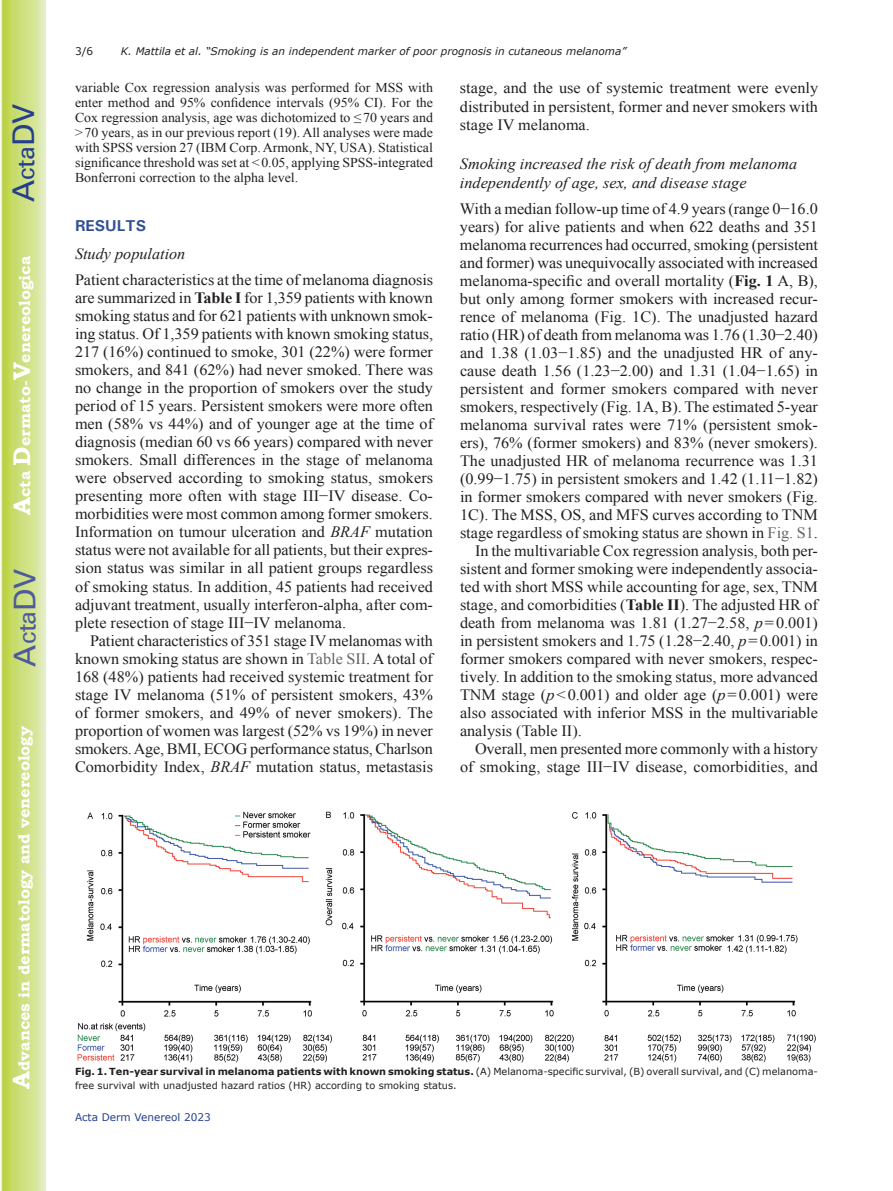
<style>
.page{position:relative;width:893px;height:1191px;background:#fff}
.page>*{position:absolute;margin:0;border:0;box-sizing:border-box;transform-origin:0 0}
.t1{font:30px "Univers";color:#4d5a9e}
.t2{font:30px "Univers";color:#253f8e}
.t3{font:15.75px/18px "Times New Roman";color:#231f20;text-align:justify}
.t4{font:italic 15.75px/18.9px "Times New Roman";color:#231f20}
.t5{font:700 15.75px "Bookman Old Style";color:#fff}
.t6{font:700 15.75px "Univers";color:#324f95}
.t7{font:13.5px/15px "Times New Roman";color:#231f20;text-align:justify}
.t8{font:italic 10.5px "Verdana";color:#231f20}
.t9{font:10.5px "Verdana";color:#253f8e}
.t10{font:10.5px "Verdana";color:#231f20}
.t11{font:9.75px/13.5px "Verdana";color:#231f20}
.s1{font-size:24px}
.s2{font-weight:700}
.s3{font-style:italic}
.s4{color:#636366}
</style>
<div class="page">
<svg style="left:1px;top:0;width:45px;height:1191px;background:#cfe084"></svg>
<img style="left:77px;top:811px;width:739px;height:251px">
<h1 class="t2" style="left:6px;top:202px;width:100px;rotate:-90deg">A<span class="s1">cta</span>DV</h1>
<p class="t5" style="left:15px;top:515px;width:260px;rotate:-90deg"><span class="s1">A</span>cta <span class="s1">D</span>ermato-<span class="s1">V</span>enereologica</p>
<h1 class="t1" style="left:7px;top:666px;width:100px;rotate:-90deg">A<span class="s1">cta</span>DV</h1>
<p class="t5" style="left:15px;top:1088px;width:364px;rotate:-90deg"><span class="s1">A</span>dvances in dermatology and venereology</p>
<p class="t10" style="left:75px;top:44px;width:20px">3/6</p>
<p class="t8" style="left:121px;top:44px;width:507px">K. Mattila et al. “Smoking is an independent marker of poor prognosis in cutaneous melanoma”</p>
<p class="t7" style="left:75px;top:80px;width:360px">variable Cox regression analysis was performed for MSS with enter method and 95% confidence intervals (95% CI). For the Cox regression analysis, age was dichotomized to ≤70 years and &gt;70 years, as in our previous report (19). All analyses were made with SPSS version 27 (IBM Corp. Armonk, NY, USA). Statistical significance threshold was set at &lt;0.05, applying SPSS-integrated Bonferroni correction to the alpha level.</p>
<p class="t6" style="left:75px;top:216px;width:73px">RESULTS</p>
<p class="t4" style="left:75px;top:244px;width:112px">Study population</p>
<p class="t3" style="left:75px;top:270px;width:360px">Patient characteristics at the time of melanoma diagnosis are summarized in <span class="s2">Table I</span> for 1,359 patients with known smoking status and for 621 patients with unknown smok&shy;ing status. Of 1,359 patients with known smoking status, 217 (16%) continued to smoke, 301 (22%) were former smokers, and 841 (62%) had never smoked. There was no change in the proportion of smokers over the study period of 15 years. Persistent smokers were more often men (58% vs 44%) and of younger age at the time of diagnosis (median 60 vs 66 years) compared with never smokers. Small differences in the stage of melanoma were observed according to smoking status, smokers presenting more often with stage III−IV disease. Co&shy;morbidities were most common among former smokers.<br>Information on tumour ulceration and <span class="s3">BRAF</span> mutation status were not available for all patients, but their expres&shy;sion status was similar in all patient groups regardless of smoking status. In addition, 45 patients had received adjuvant treatment, usually interferon-alpha, after com&shy;plete resection of stage III−IV melanoma.</p>
<p class="t3" style="left:75px;top:631px;width:360px;text-indent:15px">Patient characteristics of 351 stage IV melanomas with known smoking status are shown in <span class="s4">Table SII</span>. A total of 168 (48%) patients had received systemic treatment for stage IV melanoma (51% of persistent smokers, 43% of former smokers, and 49% of never smokers). The proportion of women was largest (52% vs 19%) in never smokers. Age, BMI, ECOG performance status, Charlson Comorbidity Index, <span class="s3">BRAF</span> mutation status, metastasis</p>
<p class="t3" style="left:460px;top:79px;width:360px">stage, and the use of systemic treatment were evenly distributed in persistent, former and never smokers with stage IV melanoma.</p>
<p class="t4" style="left:460px;top:154px;width:339px">Smoking increased the risk of death from melanoma independently of age, sex, and disease stage</p>
<p class="t3" style="left:460px;top:199px;width:359px">With a median follow-up time of 4.9 years (range 0−16.0</p>
<p class="t3" style="left:460px;top:217px;width:359px">years) for alive patients and when 622 deaths and 351</p>
<p class="t3" style="left:460px;top:235px;width:360px">melanoma recurrences had occurred, smoking (persistent</p>
<p class="t3" style="left:460px;top:253px;width:360px">and former) was unequivocally associated with increased</p>
<p class="t3" style="left:460px;top:271px;width:360px">melanoma-specific and overall mortality (<span class="s2">Fig. 1</span> A, B),</p>
<p class="t3" style="left:460px;top:289px;width:359px">but only among former smokers with increased recur-</p>
<p class="t3" style="left:460px;top:307px;width:360px">rence of melanoma (Fig. 1C). The unadjusted hazard</p>
<p class="t3" style="left:460px;top:325px;width:359px">ratio (HR) of death from melanoma was 1.76 (1.30−2.40)</p>
<p class="t3" style="left:460px;top:343px;width:360px">and 1.38 (1.03−1.85) and the unadjusted HR of any-</p>
<p class="t3" style="left:460px;top:361px;width:359px">cause death 1.56 (1.23−2.00) and 1.31 (1.04−1.65) in</p>
<p class="t3" style="left:460px;top:379px;width:359px">persistent and former smokers compared with never</p>
<p class="t3" style="left:460px;top:397px;width:360px">smokers, respectively (Fig. 1A, B). The estimated 5-year</p>
<p class="t3" style="left:460px;top:415px;width:358px">melanoma survival rates were 71% (persistent smok-</p>
<p class="t3" style="left:460px;top:433px;width:359px">ers), 76% (former smokers) and 83% (never smokers).</p>
<p class="t3" style="left:460px;top:451px;width:359px">The unadjusted HR of melanoma recurrence was 1.31</p>
<p class="t3" style="left:460px;top:469px;width:359px">(0.99−1.75) in persistent smokers and 1.42 (1.11−1.82)</p>
<p class="t3" style="left:460px;top:487px;width:359px">in former smokers compared with never smokers (Fig.</p>
<p class="t3" style="left:460px;top:505px;width:359px">1C). The MSS, OS, and MFS curves according to TNM</p>
<p class="t3" style="left:460px;top:523px;width:359px">stage regardless of smoking status are shown in <span class="s4">Fig. S1</span>.</p>
<p class="t3" style="left:475px;top:541px;width:344px">In the multivariable Cox regression analysis, both per-</p>
<p class="t3" style="left:460px;top:559px;width:359px">sistent and former smoking were independently associa-</p>
<p class="t3" style="left:460px;top:577px;width:359px">ted with short MSS while accounting for age, sex, TNM</p>
<p class="t3" style="left:460px;top:595px;width:359px">stage, and comorbidities (<span class="s2">Table II</span>). The adjusted HR of</p>
<p class="t3" style="left:460px;top:613px;width:359px">death from melanoma was 1.81 (1.27−2.58, <span class="s3">p</span>=0.001)</p>
<p class="t3" style="left:460px;top:631px;width:359px">in persistent smokers and 1.75 (1.28−2.40, <span class="s3">p</span>=0.001) in</p>
<p class="t3" style="left:460px;top:649px;width:359px">former smokers compared with never smokers, respec-</p>
<p class="t3" style="left:460px;top:667px;width:360px">tively. In addition to the smoking status, more advanced</p>
<p class="t3" style="left:460px;top:685px;width:359px">TNM stage (<span class="s3">p</span>&lt;0.001) and older age (<span class="s3">p</span>=0.001) were</p>
<p class="t3" style="left:460px;top:703px;width:360px">also associated with inferior MSS in the multivariable</p>
<p class="t3" style="left:460px;top:721px;width:123px">analysis (Table II).</p>
<p class="t3" style="left:475px;top:739px;width:345px">Overall, men presented more commonly with a history</p>
<p class="t3" style="left:460px;top:757px;width:360px">of smoking, stage III−IV disease, comorbidities, and</p>
<p class="t11" style="left:75px;top:1065px;width:744px"><span class="s2">Fig. 1. Ten-year survival in melanoma patients with known smoking status.</span> (A) Melanoma-specific survival, (B) overall survival, and (C) melanoma&shy;free survival with unadjusted hazard ratios (HR) according to smoking status.</p>
<p class="t9" style="left:75px;top:1110px;width:137px">Acta Derm Venereol 2023</p>
</div>
